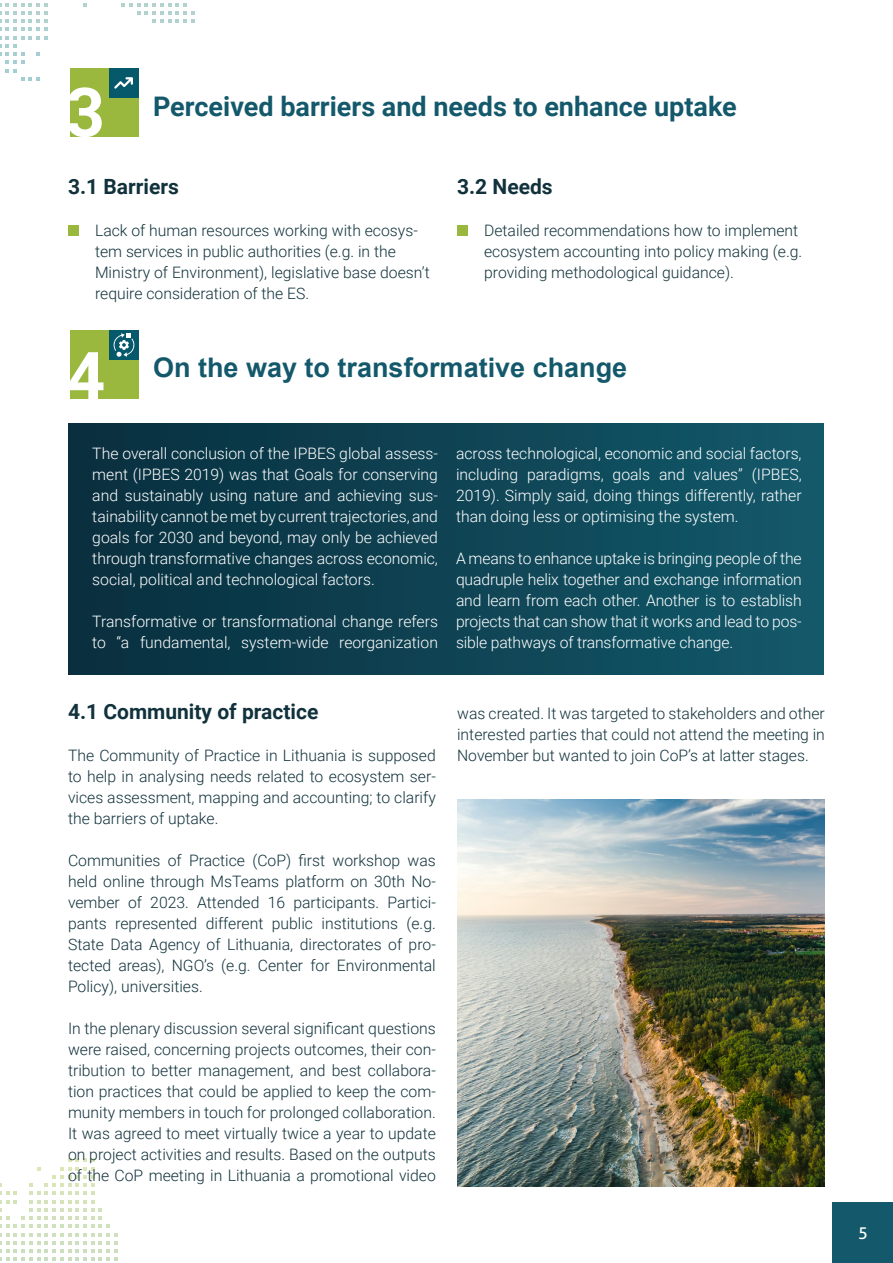
<style>
.page{position:relative;width:893px;height:1263px;background:#fff}
.page>*{position:absolute;margin:0;border:0;box-sizing:border-box;transform-origin:0 0}
.t1{font:700 27px "Roboto";color:#14596b}
.t2{font:700 27px "Arial";color:#14596b}
.t3{font:700 21px "Roboto";color:#11323c}
.t4{font:16.5px "Aller";color:#fff}
.body{font:300 15.75px/21px "Roboto";color:#11323c;text-align:justify}
.body-2{font:300 15.75px/21px "Roboto";color:#fff;text-align:justify}
</style>
<div class="page">
<div style="left:832px;top:1202px;width:61px;height:61px;background:#14596b"></div>
<svg style="left:0;top:1158px;width:118px;height:103px"></svg>
<svg style="left:121px;top:3px;width:74px;height:20px"></svg>
<svg style="left:83px;top:3px;width:3px;height:4px"></svg>
<svg style="left:0;top:3px;width:48px;height:78px"></svg>
<img style="left:457px;top:800px;width:368px;height:386px">
<div style="left:68px;top:423px;width:755px;height:251px;background:linear-gradient(to right,#092e3e,#14596a)"></div>
<div style="left:70px;top:68px;width:69px;height:68px;background:#99b83d"></div>
<svg style="left:70px;top:87px;width:32px;height:50px"></svg>
<div style="left:109px;top:68px;width:30px;height:30px;background:#05596b"></div>
<svg style="left:114px;top:77px;width:19px;height:12px"></svg>
<div style="left:70px;top:330px;width:69px;height:69px;background:#99b83d"></div>
<svg style="left:70px;top:352px;width:33px;height:47px"></svg>
<div style="left:109px;top:330px;width:30px;height:30px;background:#05596b"></div>
<svg style="left:113px;top:333px;width:22px;height:24px"></svg>
<div style="left:68px;top:225px;width:11px;height:11px;background:#99b83d"></div>
<div style="left:457px;top:225px;width:11px;height:11px;background:#99b83d"></div>
<p class="t1" style="left:153px;top:87px;width:585px">Perceived barriers and needs to enhance uptake</p>
<p class="t3" style="left:68px;top:172px;width:112px">3.1 Barriers</p>
<p class="body" style="left:95px;top:219px;width:336px;text-align:left;text-indent:-27px">• Lack of human resources working with ecosys&shy;tem services in public authorities (e.g. in the Ministry of Environment), legislative base doesn’t require consideration of the ES.</p>
<p class="t3" style="left:457px;top:172px;width:97px">3.2 Needs</p>
<p class="body" style="left:484px;top:219px;width:320px;text-align:left;text-indent:-27px">• Detailed recommendations how to implement ecosystem accounting into policy making (e.g. providing methodological guidance).</p>
<p class="t2" style="left:153px;top:350px;width:476px">On the way to transformative change</p>
<p class="body-2" style="left:92px;top:442px;width:347px">The overall conclusion of the IPBES global assess&shy;ment (IPBES 2019) was that Goals for conserving and sustainably using nature and achieving sus&shy;tainability cannot be met by current trajectories, and goals for 2030 and beyond, may only be achieved through transformative changes across economic, social, political and technological factors.</p>
<p class="body-2" style="left:92px;top:610px;width:347px">Transformative or transformational change refers to “a fundamental, system-wide reorganization</p>
<p class="body-2" style="left:456px;top:442px;width:347px">across technological, economic and social factors, including paradigms, goals and values” (IPBES, 2019). Simply said, doing things differently, rather than doing less or optimising the system.</p>
<p class="body-2" style="left:456px;top:547px;width:347px">A means to enhance uptake is bringing people of the quadruple helix together and exchange information and learn from each other. Another is to establish projects that can show that it works and lead to pos&shy;sible pathways of transformative change.</p>
<p class="t3" style="left:68px;top:697px;width:252px">4.1 Community of practice</p>
<p class="body" style="left:68px;top:744px;width:369px">The Community of Practice in Lithuania is supposed to help in analysing needs related to ecosystem ser&shy;vices assessment, mapping and accounting; to clarify the barriers of uptake.</p>
<p class="body" style="left:68px;top:849px;width:369px">Communities of Practice (CoP) first workshop was held online through MsTeams platform on 30th No&shy;vember of 2023. Attended 16 participants. Partici&shy;pants represented different public institutions (e.g.<br>State Data Agency of Lithuania, directorates of pro&shy;tected areas), NGO’s (e.g. Center for Environmental Policy), universities.</p>
<p class="body" style="left:68px;top:1017px;width:369px">In the plenary discussion several significant questions were raised, concerning projects outcomes, their con&shy;tribution to better management, and best collabora&shy;tion practices that could be applied to keep the com&shy;munity members in touch for prolonged collaboration.<br>It was agreed to meet virtually twice a year to update on project activities and results. Based on the outputs of the CoP meeting in Lithuania a promotional video</p>
<p class="body" style="left:457px;top:702px;width:369px">was created. It was targeted to stakeholders and other interested parties that could not attend the meeting in November but wanted to join CoP’s at latter stages.</p>
<p class="t4" style="left:858px;top:1222px;width:11px">5</p>
</div>
